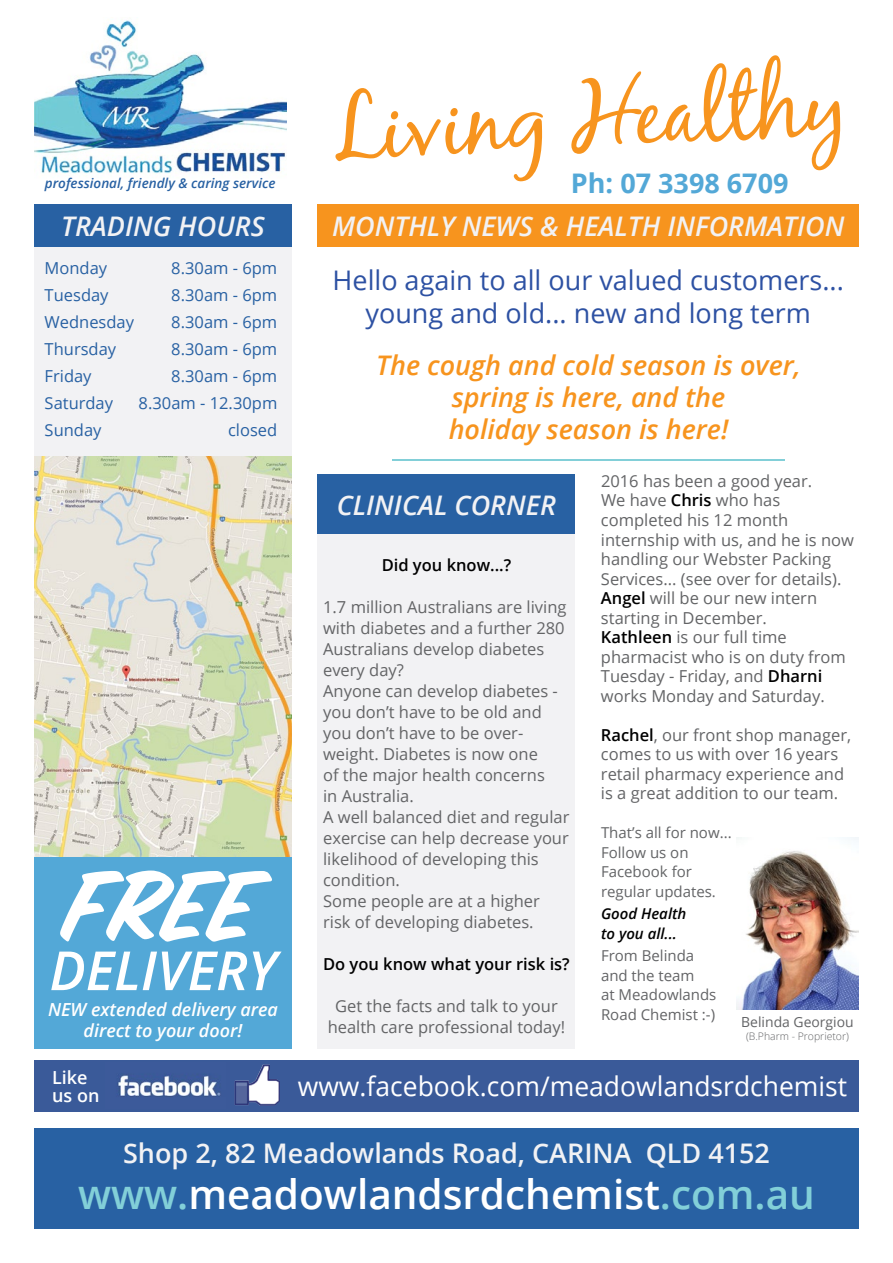
<style>
.page{position:relative;width:893px;height:1263px;background:#fff}
.page>*{position:absolute;margin:0;border:0;box-sizing:border-box;transform-origin:0 0}
.t1{font:108px "Sign Painter House Brush";color:#fff}
.t2{font:90px "Black Jack";color:#f7941e}
.t3{font:italic 600 54px "Open Sans";color:#fff}
.t4{font:600 40.5px "Open Sans";color:#fff}
.t5{font:italic 600 27px/32.4px "Open Sans";color:#f7941e;text-align:center}
.t6{font:27px/32.4px "Open Sans";color:#2d51a3;text-align:center}
.t7{font:italic 600 27px "Open Sans";color:#f2f2f4}
.t8{font:600 27px "Open Sans";color:#f2f2f4}
.t9{font:27px "Open Sans";color:#fff}
.t10{font:700 27px "Open Sans";color:#53a8d7}
.t11{font:italic 600 18px/21px "Open Sans";color:#fff;text-align:center}
.t12{font:600 18px/18px "Open Sans";color:#fff}
.t13{font:16.5px/21px "Open Sans";color:#636466}
.t14{font:16.5px/27px "Open Sans";color:#2861a3}
.t15{font:600 16.5px "Open Sans";color:#000}
.t16{font:15px/19.5px "Open Sans";color:#636466}
.t17{font:italic 600 15px/19.5px "Open Sans";color:#000}
.t18{font:13.95px "Open Sans";color:#636466}
.t19{font:italic 600 13.5px "Open Sans";color:#2861a3}
.t20{font:300 10.5px "Open Sans";color:#636466}
.s1{font-weight:600;color:#000}
.s2{color:#82cfd8}
</style>
<div class="page">
<img style="left:736px;top:837px;width:123px;height:173px">
<img style="left:34px;top:20px;width:252px;height:154px">
<div style="left:34px;top:1129px;width:825px;height:100px;background:#2861a3"></div>
<div style="left:34px;top:856px;width:258px;height:192px;background:#53a8d7"></div>
<div style="left:317px;top:204px;width:542px;height:43px;background:#f7941e"></div>
<hr style="left:392px;top:459px;width:393px;height:2px;background:#82cfd8">
<div style="left:34px;top:1060px;width:825px;height:51px;background:#3a5a99"></div>
<img style="left:117px;top:1074px;width:104px;height:23px">
<img style="left:235px;top:1064px;width:45px;height:41px">
<div style="left:317px;top:534px;width:258px;height:514px;background:#f2f2f4"></div>
<div style="left:317px;top:474px;width:258px;height:60px;background:#2861a3"></div>
<img style="left:34px;top:455px;width:258px;height:401px">
<div style="left:34px;top:247px;width:258px;height:208px;background:#f2f2f4"></div>
<div style="left:34px;top:204px;width:258px;height:43px;background:#2861a3"></div>
<p class="t19" style="left:45px;top:174px;width:232px">professional, friendly &amp; caring service</p>
<h3 class="t7" style="left:61px;top:207px;width:205px">TRADING HOURS</h3>
<p class="t14" style="left:45px;top:254px;width:91px">Monday<br>Tuesday<br>Wednesday<br>Thursday<br>Friday<br>Saturday<br>Sunday</p>
<p class="t14" style="left:139px;top:254px;width:140px;text-align:right">8.30am - 6pm<br>8.30am - 6pm<br>8.30am - 6pm<br>8.30am - 6pm<br>8.30am - 6pm<br>8.30am - 12.30pm closed</p>
<h1 class="t1" style="left:66px;top:854px;width:196px">FREE</h1>
<h3 class="t3" style="left:49px;top:933px;width:229px">DELIVERY</h3>
<p class="t11" style="left:48px;top:998px;width:231px">NEW extended delivery area direct to your door!</p>
<h2 class="t2" style="left:329px;top:75px;width:517px;rotate:-3deg">Living Healthy</h2>
<h3 class="t10" style="left:571px;top:164px;width:219px">Ph: 07 3398 6709</h3>
<h3 class="t7" style="left:332px;top:207px;width:514px">MONTHLY NEWS &amp; HEALTH INFORMATION</h3>
<h3 class="t6" style="left:333px;top:264px;width:513px">Hello again to all our valued customers... young and old... new and long term</h3>
<h3 class="t5" style="left:376px;top:348px;width:426px">The cough and cold season is over, spring is here, and the<br>holiday season is here!</h3>
<h3 class="t7" style="left:337px;top:486px;width:221px">CLINICAL CORNER</h3>
<p class="t15" style="left:382px;top:554px;width:131px">Did you know...?</p>
<p class="t13" style="left:323px;top:596px;width:248px">1.7 million Australians are living with diabetes and a further 280<br>Australians develop diabetes every day?<br>Anyone can develop diabetes - you don’t have to be old and you don’t have to be over&shy;weight. Diabetes is now one<br>of the major health concerns<br>in Australia.<br>A well balanced diet and regular exercise can help decrease your likelihood of developing this condition.<br>Some people are at a higher risk of developing diabetes.</p>
<p class="t15" style="left:323px;top:953px;width:248px">Do you know what your risk is?</p>
<p class="t13" style="left:328px;top:995px;width:239px;text-align:center">Get the facts and talk to your health care professional today!</p>
<p class="t13" style="left:601px;top:471px;width:255px;line-height:19.5px">2016 has been a good year.<br>We have <span class="s1">Chris</span> who has completed his 12 month internship with us, and he is now handling our Webster Packing<br>Services... (see over for details).<br><span class="s1">Angel</span> will be our new intern starting in December.<br><span class="s1">Kathleen</span> is our full time pharmacist who is on duty from<br>Tuesday - Friday, and <span class="s1">Dharni </span>works Monday and Saturday.</p>
<p class="t13" style="left:601px;top:724px;width:252px;line-height:19.5px"><span class="s1">Rachel</span>, our front shop manager, comes to us with over 16 years retail pharmacy experience and is a great addition to our team.</p>
<p class="t16" style="left:601px;top:822px;width:132px">That’s all for now...<br>Follow us on<br>Facebook for regular updates.</p>
<p class="t17" style="left:601px;top:903px;width:87px">Good Health to you all...</p>
<p class="t16" style="left:601px;top:945px;width:117px">From Belinda and the team<br>at Meadowlands<br>Road Chemist :-)</p>
<p class="t18" style="left:741px;top:1013px;width:114px">Belinda Georgiou</p>
<p class="t20" style="left:746px;top:1029px;width:104px">(B.Pharm - Proprietor)</p>
<p class="t12" style="left:52px;top:1068px;width:49px">Like us on</p>
<h3 class="t9" style="left:298px;top:1068px;width:551px">www.facebook.com/meadowlandsrdchemist</h3>
<h3 class="t8" style="left:123px;top:1134px;width:649px">Shop 2, 82 Meadowlands Road, CARINA QLD 4152</h3>
<h3 class="t4" style="left:78px;top:1167px;width:738px"><span class="s2">www.</span>meadowlandsrdchemist<span class="s2">.com.au</span></h3>
</div>
